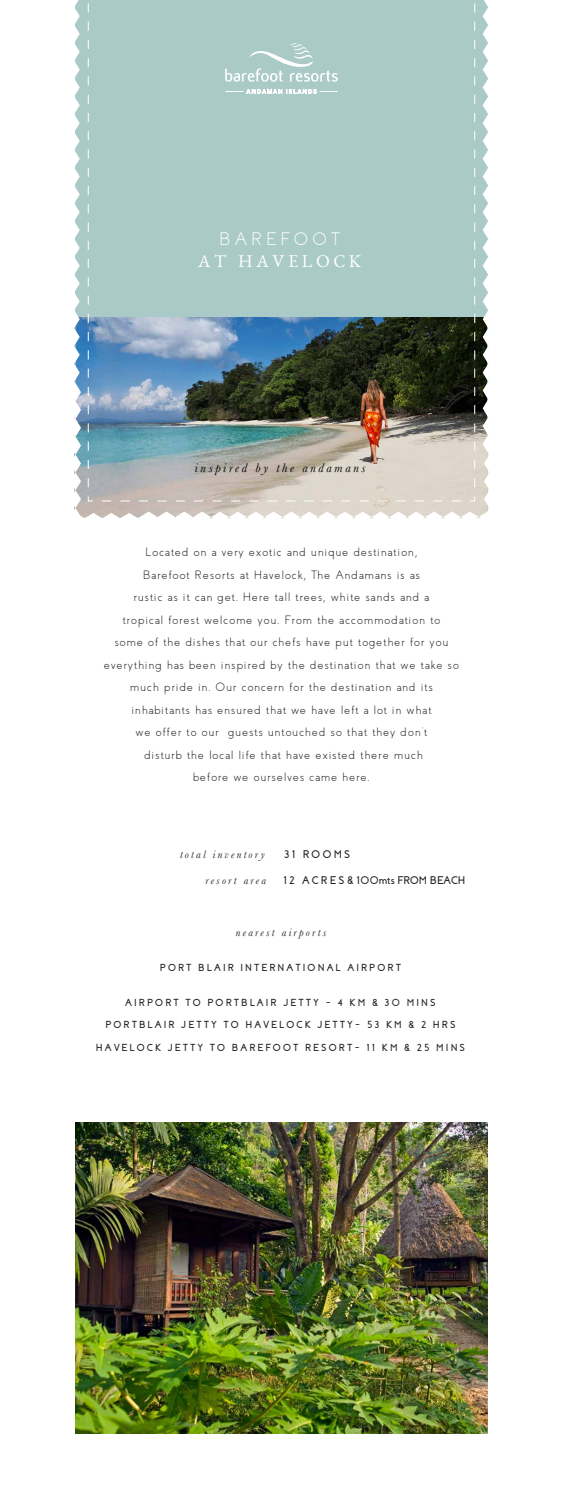
<style>
.page{position:relative;width:563px;height:1500px;background:#fff}
.page>*{position:absolute;margin:0;border:0;box-sizing:border-box;transform-origin:0 0}
.t1{font:300 18.15px "Coves";letter-spacing:.255em;color:#fff}
.t2{font:18px "Benne";letter-spacing:.21em;color:#fff}
.t3{font:italic 12.98px "Baskerville";letter-spacing:.2em;color:#000}
.t4{font:300 12.08px/22.5px "Coves";letter-spacing:.1em;color:#231f20;text-align:center}
.t5{font:italic 11.18px "Baskerville";letter-spacing:.2em;color:#231f20}
.t6{font:700 11.18px "Coves";color:#231f20}
.t7{font:700 10.2px "Coves";letter-spacing:.2em;color:#231f20}
.s1{font-family:"Josefin Sans"}
</style>
<div class="page">
<img style="left:75px;top:1122px;width:413px;height:312px">
<svg style="left:74px;top:0;width:415px;height:519px;background:#9ab2b1"></svg>
<h1 class="t1" style="left:219px;top:228px;width:120px">BAREFOOT</h1>
<h2 class="t2" style="left:198px;top:250px;width:164px">AT HAVELOCK</h2>
<p class="t3" style="left:195px;top:459px;width:172px">inspired by the andamans</p>
<p class="t4" style="left:104px;top:541px;width:356px">Located on a very exotic and unique destination<span class="s1">,<br></span>Barefoot Resorts at Havelock<span class="s1">,</span> The Andamans is as<br>rustic as it can get. Here tall trees<span class="s1">,</span> white sands and a<br>tropical forest welcome you. From the accommodation to<br>some of the dishes that our chefs have put together for you everything has been inspired by the destination that we take so much pride in. Our concern for the destination and its inhabitants has ensured that we have left a lot in what<br>we offer to our guests untouched so that they don't<br>disturb the local life that have existed there much<br>before we ourselves came here.</p>
<p class="t5" style="left:180px;top:846px;width:86px">total inventory</p>
<p class="t6" style="left:284px;top:847px;width:67px">31 ROOMS</p>
<p class="t5" style="left:205px;top:873px;width:62px">resort area</p>
<p class="t6" style="left:283px;top:874px;width:183px">1 2 A C R E S &amp; 100mts FROM BEACH</p>
<p class="t5" style="left:236px;top:925px;width:92px">nearest airports</p>
<p class="t7" style="left:160px;top:961px;width:242px">PORT BLAIR INTERNATIONAL AIRPORT</p>
<p class="t7" style="left:125px;top:997px;width:312px">AIRPORT TO PORTBLAIR JETTY – 4 KM &amp; 30 MINS</p>
<p class="t7" style="left:105px;top:1019px;width:351px">PORTBLAIR JETTY TO HAVELOCK JETTY– 53 KM &amp; 2 HRS</p>
<p class="t7" style="left:96px;top:1042px;width:370px">HAVELOCK JETTY TO BAREFOOT RESORT– 11 KM &amp; 25 MINS</p>
</div>
